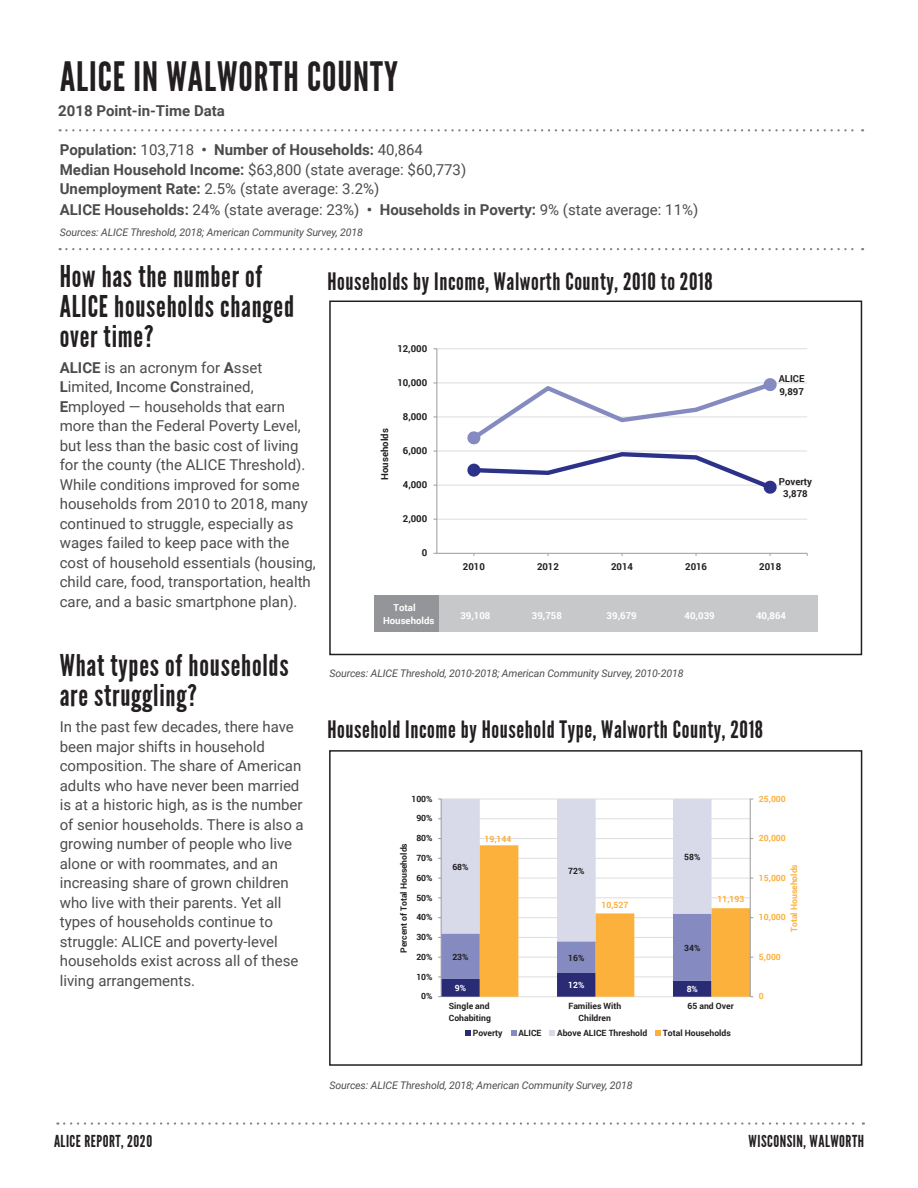
<style>
.page{position:relative;width:918px;height:1188px;background:#fff}
.page>*{position:absolute;margin:0;border:0;box-sizing:border-box;transform-origin:0 0}
.t1{font:40.5px "League Gothic";letter-spacing:.025em;color:#231f20}
.t2{font:30px/30px "League Gothic";letter-spacing:.025em;color:#231f20}
.t3{font:24px "League Gothic";letter-spacing:.025em;color:#231f20}
.t4{font:16.5px "League Gothic";letter-spacing:.03em;color:#231f20}
.t5{font:15px/19.5px "Roboto";color:#4b4c4d}
.t6{font:700 15px/19.5px "Roboto";color:#4b4c4d}
.t7{font:italic 10.5px "Roboto";letter-spacing:-.01em;color:#4b4c4d}
.t8{font:700 9.6px/12.6px "Roboto";color:#231f20;text-align:center}
.t9{font:700 9.6px/12.6px "Roboto";color:#fff}
.t10{font:700 8.55px/11.4px "Roboto";color:#231f20}
.t11{font:700 8.55px "Roboto";color:#fcb13d}
.t12{font:700 8.55px "Roboto";color:#fff}
.s1{font-weight:400}
.s2{font-weight:700}
</style>
<div class="page">
<svg style="left:64px;top:1122px;width:800px;height:3px"></svg>
<svg style="left:60px;top:129px;width:803px;height:2px"></svg>
<svg style="left:60px;top:248px;width:803px;height:2px"></svg>
<hr style="left:437px;top:519px;width:370px;height:1px;background:#dcdddf">
<hr style="left:437px;top:485px;width:370px;height:1px;background:#dcdddf">
<hr style="left:437px;top:451px;width:370px;height:1px;background:#dcdddf">
<hr style="left:437px;top:417px;width:370px;height:1px;background:#dcdddf">
<hr style="left:437px;top:383px;width:370px;height:1px;background:#dcdddf">
<hr style="left:437px;top:348px;width:370px;height:1px;background:#dcdddf">
<hr style="left:437px;top:349px;width:1px;height:204px;background:#989a9d">
<hr style="left:437px;top:553px;width:370px;height:1px;background:#989a9d">
<svg style="left:467px;top:452px;width:311px;height:42px"></svg>
<div style="left:470px;top:467px;width:7px;height:7px;background:#2d3289;border-radius:50%"></div>
<div style="left:470px;top:466px;width:8px;height:8px;border:1px solid #2d3289;border-radius:50%"></div>
<div style="left:767px;top:484px;width:7px;height:7px;background:#2d3289;border-radius:50%"></div>
<div style="left:766px;top:483px;width:8px;height:8px;border:1px solid #2d3289;border-radius:50%"></div>
<svg style="left:466px;top:378px;width:311px;height:67px"></svg>
<div style="left:470px;top:434px;width:7px;height:7px;background:#858ac0;border-radius:50%"></div>
<div style="left:470px;top:434px;width:8px;height:8px;border:1px solid #858ac0;border-radius:50%"></div>
<div style="left:767px;top:381px;width:7px;height:7px;background:#858ac0;border-radius:50%"></div>
<div style="left:766px;top:381px;width:8px;height:7px;border:1px solid #858ac0;border-radius:50%"></div>
<div style="left:374px;top:595px;width:444px;height:37px;background:#c7c8ca"></div>
<div style="left:374px;top:595px;width:65px;height:37px;background:#939598"></div>
<div style="left:329px;top:301px;width:533px;height:354px;border:2px solid #231f20"></div>
<svg style="left:438px;top:799px;width:315px;height:198px"></svg>
<svg style="left:465px;top:1030px;width:6px;height:6px"></svg>
<svg style="left:511px;top:1030px;width:5px;height:6px"></svg>
<svg style="left:550px;top:1030px;width:5px;height:6px"></svg>
<svg style="left:656px;top:1030px;width:5px;height:6px"></svg>
<div style="left:329px;top:750px;width:533px;height:316px;border:2px solid #231f20"></div>
<h1 class="t1" style="left:60px;top:53px;width:339px">ALICE IN WALWORTH COUNTY</h1>
<p class="t6" style="left:58px;top:101px;width:168px">2018 Point-in-Time Data</p>
<p class="t6" style="left:60px;top:140px;width:408px">Population: <span class="s1">103,718</span> • Number of Households: <span class="s1">40,864<br></span>Median Household Income: <span class="s1">$63,800 (state average: $60,773)<br></span>Unemployment Rate: <span class="s1">2.5% (state average: 3.2%)</span></p>
<p class="t5" style="left:60px;top:200px;width:640px"><span class="s2">ALICE Households:</span> 24% (state average: 23%) <span class="s2">• Households in Poverty:</span> 9% (state average: 11%)</p>
<p class="t7" style="left:60px;top:225px;width:305px">Sources: ALICE Threshold, 2018; American Community Survey, 2018</p>
<h2 class="t2" style="left:60px;top:261px;width:236px">How has the number of<br>ALICE households changed over time?</h2>
<p class="t5" style="left:60px;top:357px;width:257px"><span class="s2">ALICE</span> is an acronym for <span class="s2">A</span>sset <span class="s2">L</span>imited, <span class="s2">I</span>ncome <span class="s2">C</span>onstrained, <span class="s2">E</span>mployed — households that earn more than the Federal Poverty Level, but less than the basic cost of living for the county (the ALICE Threshold).<br>While conditions improved for some households from 2010 to 2018, many continued to struggle, especially as wages failed to keep pace with the cost of household essentials (housing, child care, food, transportation, health care, and a basic smartphone plan).</p>
<h3 class="t3" style="left:327px;top:268px;width:387px">Households by Income, Walworth County, 2010 to 2018</h3>
<p class="t8" style="left:397px;top:342px;width:31px">12,000</p>
<p class="t8" style="left:779px;top:372px;width:27px;text-align:left">ALICE<br>9,897</p>
<p class="t8" style="left:397px;top:376px;width:31px">10,000</p>
<p class="t8" style="left:403px;top:410px;width:26px">8,000</p>
<p class="t8" style="left:378px;top:480px;width:53px;rotate:-90deg">Households</p>
<p class="t8" style="left:403px;top:444px;width:26px">6,000</p>
<p class="t8" style="left:779px;top:475px;width:35px">Poverty<br>3,878</p>
<p class="t8" style="left:403px;top:478px;width:26px">4,000</p>
<p class="t8" style="left:403px;top:512px;width:26px">2,000</p>
<p class="t8" style="left:422px;top:546px;width:7px">0</p>
<p class="t8" style="left:463px;top:560px;width:23px">2010</p>
<p class="t8" style="left:537px;top:560px;width:23px">2012</p>
<p class="t8" style="left:611px;top:560px;width:23px">2014</p>
<p class="t8" style="left:685px;top:560px;width:23px">2016</p>
<p class="t8" style="left:759px;top:560px;width:24px">2018</p>
<p class="t9" style="left:383px;top:601px;width:53px;text-indent:10px">Total<br>Households</p>
<p class="t9" style="left:460px;top:609px;width:32px">39,108</p>
<p class="t9" style="left:532px;top:609px;width:32px">39,758</p>
<p class="t9" style="left:607px;top:609px;width:32px">39,679</p>
<p class="t9" style="left:685px;top:609px;width:32px">40,039</p>
<p class="t9" style="left:756px;top:609px;width:32px">40,864</p>
<h2 class="t2" style="left:60px;top:651px;width:230px">What types of households are struggling?</h2>
<p class="t5" style="left:60px;top:716px;width:246px">In the past few decades, there have been major shifts in household composition. The share of American adults who have never been married is at a historic high, as is the number of senior households. There is also a growing number of people who live alone or with roommates, and an increasing share of grown children who live with their parents. Yet all types of households continue to struggle: ALICE and poverty-level households exist across all of these living arrangements.</p>
<p class="t4" style="left:54px;top:1132px;width:100px">ALICE REPORT, 2020</p>
<p class="t7" style="left:329px;top:666px;width:356px">Sources: ALICE Threshold, 2010-2018; American Community Survey, 2010-2018</p>
<h3 class="t3" style="left:327px;top:715px;width:437px">Household Income by Household Type, Walworth County, 2018</h3>
<p class="t10" style="left:411px;top:793px;width:23px">100%</p>
<p class="t10" style="left:416px;top:812px;width:18px">90%</p>
<p class="t10" style="left:398px;top:953px;width:111px;rotate:-90deg">Percent of Total Households</p>
<p class="t10" style="left:416px;top:832px;width:18px">80%</p>
<p class="t10" style="left:416px;top:852px;width:18px">70%</p>
<p class="t10" style="left:416px;top:872px;width:18px">60%</p>
<p class="t10" style="left:416px;top:891px;width:18px">50%</p>
<p class="t10" style="left:416px;top:911px;width:18px">40%</p>
<p class="t10" style="left:416px;top:931px;width:18px">30%</p>
<p class="t10" style="left:416px;top:951px;width:18px">20%</p>
<p class="t10" style="left:416px;top:971px;width:18px">10%</p>
<p class="t10" style="left:421px;top:990px;width:13px">0%</p>
<p class="t10" style="left:452px;top:861px;width:18px">68%</p>
<p class="t11" style="left:484px;top:833px;width:29px">19,144</p>
<p class="t10" style="left:568px;top:864px;width:18px">72%</p>
<p class="t10" style="left:452px;top:951px;width:18px">23%</p>
<p class="t10" style="left:568px;top:952px;width:18px">16%</p>
<p class="t12" style="left:455px;top:982px;width:13px">9%</p>
<p class="t12" style="left:568px;top:979px;width:18px">12%</p>
<p class="t11" style="left:602px;top:899px;width:28px">10,527</p>
<p class="t10" style="left:684px;top:851px;width:18px">58%</p>
<p class="t10" style="left:684px;top:942px;width:18px">34%</p>
<p class="t12" style="left:687px;top:983px;width:13px">8%</p>
<p class="t11" style="left:717px;top:893px;width:29px">11,193</p>
<p class="t10" style="left:449px;top:1000px;width:44px">Single and<br>Cohabiting</p>
<p class="t10" style="left:568px;top:1000px;width:54px;text-align:center">Families With<br>Children</p>
<p class="t10" style="left:688px;top:1000px;width:48px">65 and Over</p>
<p class="t10" style="left:473px;top:1027px;width:31px">Poverty</p>
<p class="t10" style="left:518px;top:1027px;width:25px">ALICE</p>
<p class="t10" style="left:557px;top:1027px;width:92px">Above ALICE Threshold</p>
<p class="t10" style="left:663px;top:1027px;width:69px">Total Households</p>
<p class="t11" style="left:759px;top:793px;width:28px">25,000</p>
<p class="t11" style="left:759px;top:832px;width:28px">20,000</p>
<p class="t11" style="left:788px;top:932px;width:69px;rotate:-90deg">Total Households</p>
<p class="t11" style="left:759px;top:872px;width:28px">15,000</p>
<p class="t11" style="left:759px;top:911px;width:28px">10,000</p>
<p class="t11" style="left:759px;top:951px;width:23px">5,000</p>
<p class="t11" style="left:759px;top:990px;width:6px">0</p>
<p class="t7" style="left:329px;top:1077px;width:305px">Sources: ALICE Threshold, 2018; American Community Survey, 2018</p>
<p class="t4" style="left:749px;top:1132px;width:117px">WISCONSIN, WALWORTH</p>
</div>
